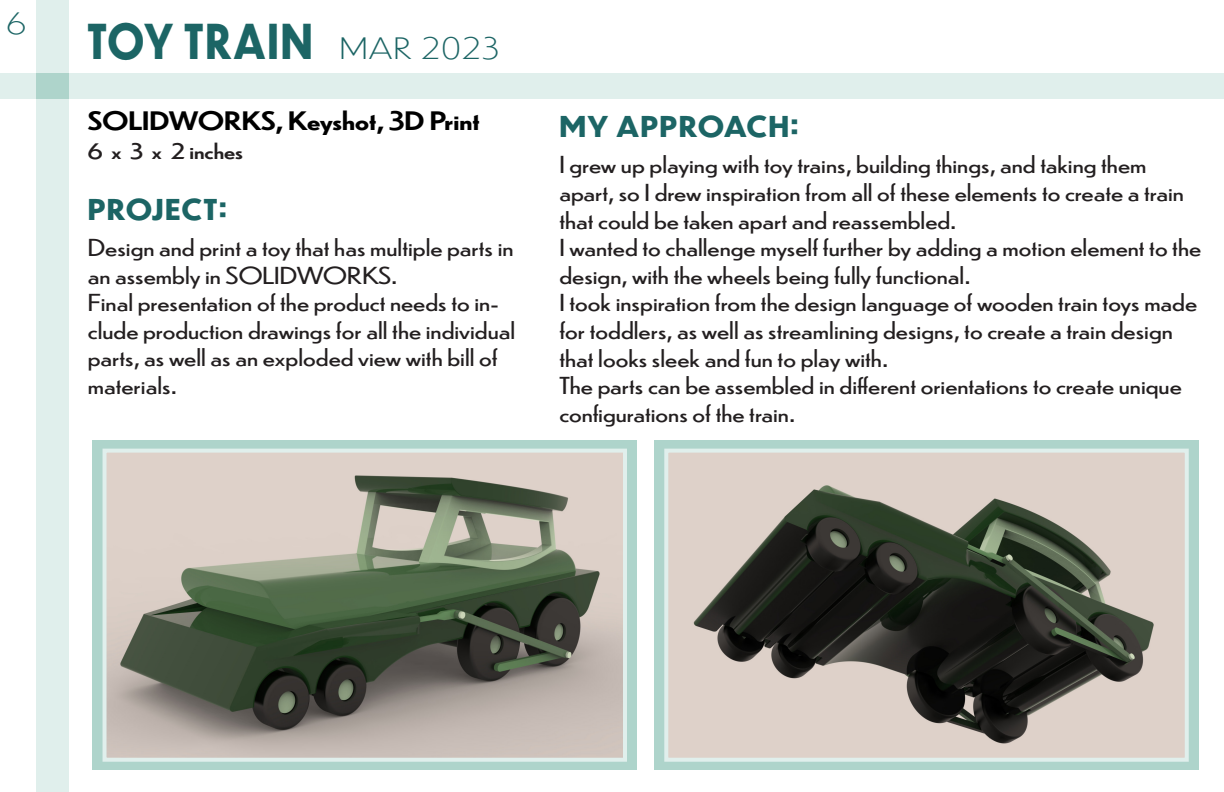
<style>
.page{position:relative;width:1224px;height:792px;background:#fff}
.page>*{position:absolute;margin:0;border:0;box-sizing:border-box;transform-origin:0 0}
.t1{font:700 47.2px "Dunbar Low";letter-spacing:.05em;color:#1c6565;scale:.88 1}
.t2{font:300 29px "Dunbar Low";letter-spacing:.05em;color:#1c6565;scale:1.19 1}
.t3{font:700 28.2px "Dunbar Low";letter-spacing:.05em;color:#1c6565;scale:1.05 1}
.t4{font:500 25px "Dunbar Low";color:#000;scale:1.19 1}
.t5{font:23px/27.6px "Dunbar Low";color:#231f20;scale:1.19 1}
.t6{font:21px "Dunbar Low";color:#231f20;scale:1.19 1}
</style>
<div class="page">
<div style="left:0;top:73px;width:1224px;height:26px;background:#e0efec"></div>
<div style="left:36px;top:0;width:32px;height:792px;background:#e0efec"></div>
<div style="left:36px;top:73px;width:32px;height:26px;background:#aed4cb"></div>
<div style="left:93px;top:440px;width:544px;height:330px;background:#aed4cb"></div>
<img style="left:108px;top:454px;width:514px;height:303px">
<div style="left:103px;top:449px;width:524px;height:313px;border:4px solid #e0efec"></div>
<div style="left:654px;top:440px;width:545px;height:330px;background:#aed4cb"></div>
<img style="left:669px;top:454px;width:515px;height:303px">
<div style="left:664px;top:449px;width:525px;height:313px;border:4px solid #e0efec"></div>
<p class="t2" style="left:7px;top:3px;width:17px">6</p>
<p class="t1" style="left:88px;top:7px;width:257px">TOY TRAIN</p>
<p class="t2" style="left:340px;top:27px;width:135px">MAR 2023</p>
<p class="t4" style="left:88px;top:103px;width:331px">SOLIDWORKS, Keyshot, 3D Print</p>
<p class="t6" style="left:88px;top:136px;width:132px">6 x 3 x 2 inches</p>
<p class="t3" style="left:88px;top:189px;width:134px">PROJECT:</p>
<p class="t5" style="left:88px;top:233px;width:359px">Design and print a toy that has multiple parts in an assembly in SOLIDWORKS.</p>
<p class="t5" style="left:88px;top:288px;width:361px">Final presentation of the product needs to in&shy;clude production drawings for all the individual parts, as well as an exploded view with bill of materials.</p>
<p class="t3" style="left:559px;top:105px;width:229px">MY APPROACH:</p>
<p class="t5" style="left:559px;top:150px;width:526px">I grew up playing with toy trains, building things, and taking them apart, so I drew inspiration from all of these elements to create a train that could be taken apart and reassembled.</p>
<p class="t5" style="left:559px;top:233px;width:541px">I wanted to challenge myself further by adding a motion element to the design, with the wheels being fully functional.</p>
<p class="t5" style="left:559px;top:288px;width:537px">I took inspiration from the design language of wooden train toys made for toddlers, as well as streamlining designs, to create a train design that looks sleek and fun to play with.</p>
<p class="t5" style="left:559px;top:371px;width:525px">The parts can be assembled in different orientations to create unique configurations of the train.</p>
</div>
